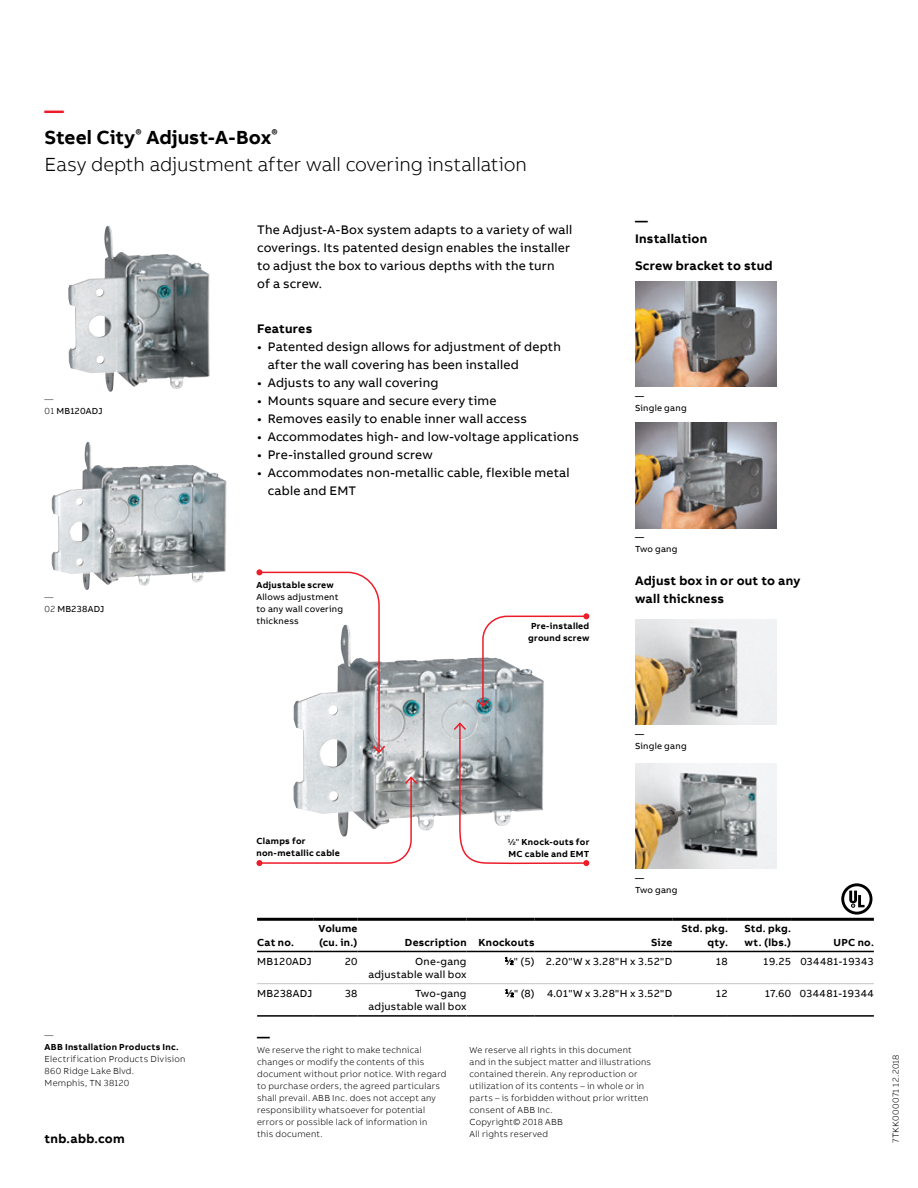
<style>
.page{position:relative;width:918px;height:1188px;background:#fff}
.page>*{position:absolute;margin:0;border:0;box-sizing:border-box;transform-origin:0 0}
.t1{font:300 19.5px/27px "AB Bvoice";letter-spacing:-.005em;color:#000}
.t2{font:12.75px/18px "AB Bvoice";letter-spacing:.015em;color:#000}
.t3{font:700 12.75px/18px "AB Bvoice";letter-spacing:.02em;color:#000}
.t4{font:10.5px/13.5px "AB Bvoice";letter-spacing:.02em;color:#000;text-align:right}
.t5{font:700 10.5px/13.5px "AB Bvoice";letter-spacing:.025em;color:#000}
.t6{font:10.5px "AB Bvoice";letter-spacing:.04em;color:#000}
.t7{font:300 9px/12px "AB Bvoice";letter-spacing:.025em;color:#000}
.t8{font:700 9px/12px "AB Bvoice";letter-spacing:.03em;color:#000}
.t9{font:9px/12px "AB Bvoice";letter-spacing:.025em;color:#000}
.s1{font-weight:700;color:#ed1c29}
.s2{font-weight:700}
.s3{font-weight:300}
.s4{font-weight:400}
.s5{font-size:5.7px}
</style>
<div class="page">
<img style="left:635px;top:423px;width:142px;height:105px">
<img style="left:635px;top:281px;width:142px;height:106px">
<img style="left:635px;top:619px;width:142px;height:106px">
<img style="left:635px;top:763px;width:142px;height:106px">
<img style="left:303px;top:658px;width:241px;height:173px">
<svg style="left:256px;top:775px;width:163px;height:91px"></svg>
<svg style="left:475px;top:613px;width:114px;height:95px"></svg>
<svg style="left:452px;top:721px;width:137px;height:145px"></svg>
<svg style="left:256px;top:569px;width:131px;height:185px"></svg>
<img style="left:51px;top:442px;width:176px;height:148px">
<svg style="left:841px;top:883px;width:31px;height:32px"></svg>
<hr style="left:257px;top:918px;width:56px;height:3px;background:#000">
<hr style="left:313px;top:918px;width:44px;height:3px;background:#000">
<hr style="left:357px;top:918px;width:110px;height:3px;background:#000">
<hr style="left:467px;top:918px;width:68px;height:3px;background:#000">
<hr style="left:535px;top:918px;width:137px;height:3px;background:#000">
<hr style="left:672px;top:918px;width:56px;height:3px;background:#000">
<hr style="left:728px;top:918px;width:63px;height:3px;background:#000">
<hr style="left:791px;top:918px;width:83px;height:3px;background:#000">
<hr style="left:257px;top:951px;width:56px;height:1px;background:#000">
<hr style="left:313px;top:951px;width:44px;height:1px;background:#000">
<hr style="left:357px;top:951px;width:110px;height:1px;background:#000">
<hr style="left:467px;top:951px;width:68px;height:1px;background:#000">
<hr style="left:535px;top:951px;width:137px;height:1px;background:#000">
<hr style="left:672px;top:951px;width:56px;height:1px;background:#000">
<hr style="left:728px;top:951px;width:63px;height:1px;background:#000">
<hr style="left:791px;top:951px;width:83px;height:1px;background:#000">
<hr style="left:257px;top:1015px;width:56px;height:2px;background:#000">
<hr style="left:313px;top:1015px;width:44px;height:2px;background:#000">
<hr style="left:357px;top:1015px;width:110px;height:2px;background:#000">
<hr style="left:467px;top:1015px;width:68px;height:2px;background:#000">
<hr style="left:535px;top:1015px;width:137px;height:2px;background:#000">
<hr style="left:672px;top:1015px;width:56px;height:2px;background:#000">
<hr style="left:728px;top:1015px;width:63px;height:2px;background:#000">
<hr style="left:791px;top:1015px;width:83px;height:2px;background:#000">
<hr style="left:257px;top:983px;width:56px;height:1px;background:#c6c4c5">
<hr style="left:313px;top:983px;width:44px;height:1px;background:#c6c4c5">
<hr style="left:357px;top:983px;width:110px;height:1px;background:#c6c4c5">
<hr style="left:467px;top:983px;width:68px;height:1px;background:#c6c4c5">
<hr style="left:535px;top:983px;width:137px;height:1px;background:#c6c4c5">
<hr style="left:672px;top:983px;width:56px;height:1px;background:#c6c4c5">
<hr style="left:728px;top:983px;width:63px;height:1px;background:#c6c4c5">
<hr style="left:791px;top:983px;width:83px;height:1px;background:#c6c4c5">
<svg style="left:505px;top:957px;width:8px;height:8px"></svg>
<svg style="left:506px;top:989px;width:8px;height:8px"></svg>
<img style="left:68px;top:226px;width:142px;height:166px">
<h1 class="t1" style="left:45px;top:97px;width:484px"><span class="s1">—<br></span><span class="s2">Steel City</span><sup>®</sup> <span class="s2">Adjust-A-Box</span><sup>®<br></sup>Easy depth adjustment after wall covering installation</h1>
<p class="t9" style="left:45px;top:393px;width:59px"><span class="s3">—<br>01</span> MB120ADJ</p>
<p class="t9" style="left:45px;top:591px;width:61px"><span class="s3">—<br>02</span> MB238ADJ</p>
<h2 class="t2" style="left:257px;top:220px;width:317px">The Adjust-A-Box system adapts to a variety of wall coverings. Its patented design enables the installer to adjust the box to various depths with the turn<br>of a screw.</h2>
<h2 class="t3" style="left:257px;top:319px;width:57px">Features</h2>
<h2 class="t2" style="left:268px;top:337px;width:295px;text-indent:-11px">• Patented design allows for adjustment of depth after the wall covering has been installed</h2>
<h2 class="t2" style="left:257px;top:373px;width:183px">• Adjusts to any wall covering</h2>
<h2 class="t2" style="left:257px;top:391px;width:241px">• Mounts square and secure every time</h2>
<h2 class="t2" style="left:257px;top:409px;width:271px">• Removes easily to enable inner wall access</h2>
<h2 class="t2" style="left:257px;top:427px;width:323px">• Accommodates high- and low-voltage applications</h2>
<h2 class="t2" style="left:257px;top:445px;width:177px">• Pre-installed ground screw</h2>
<h2 class="t2" style="left:268px;top:463px;width:303px;text-indent:-11px">• Accommodates non-metallic cable, flexible metal cable and EMT</h2>
<p class="t8" style="left:256px;top:579px;width:79px">Adjustable screw</p>
<p class="t9" style="left:256px;top:591px;width:88px">Allows adjustment to any wall covering thickness</p>
<p class="t8" style="left:528px;top:620px;width:63px;text-align:center">Pre-installed ground screw</p>
<h2 class="t3" style="left:635px;top:211px;width:74px">—<br>Installation</h2>
<h2 class="t3" style="left:635px;top:256px;width:139px">Screw bracket to stud</h2>
<p class="t9" style="left:635px;top:390px;width:53px">—<br>Single gang</p>
<p class="t9" style="left:635px;top:531px;width:44px">—<br>Two gang</p>
<h2 class="t3" style="left:635px;top:571px;width:167px">Adjust box in or out to any wall thickness</h2>
<p class="t7" style="left:45px;top:1029px;width:10px">—</p>
<p class="t8" style="left:45px;top:1041px;width:136px">ABB Installation Products Inc.</p>
<p class="t7" style="left:45px;top:1053px;width:142px">Electrification Products Division<br>860 Ridge Lake Blvd.<br>Memphis, TN 38120</p>
<h2 class="t3" style="left:45px;top:1130px;width:82px">tnb.abb.com</h2>
<p class="t9" style="left:635px;top:728px;width:53px">—<br>Single gang</p>
<p class="t8" style="left:256px;top:835px;width:85px">Clamps for non-metallic cable</p>
<p class="t8" style="left:507px;top:836px;width:83px"><span class="s4">½"</span> Knock-outs for<br>MC cable and EMT</p>
<p class="t9" style="left:635px;top:872px;width:44px">—<br>Two gang</p>
<p class="t5" style="left:257px;top:936px;width:38px">Cat no.</p>
<p class="t5" style="left:319px;top:922px;width:40px">Volume (cu. in.)</p>
<p class="t5" style="left:405px;top:936px;width:131px">Description Knockouts</p>
<p class="t5" style="left:651px;top:936px;width:23px">Size</p>
<p class="t5" style="left:681px;top:922px;width:48px;text-align:right">Std. pkg. qty.</p>
<p class="t5" style="left:745px;top:922px;width:48px">Std. pkg. wt. (lbs.)</p>
<p class="t5" style="left:833px;top:936px;width:42px">UPC no.</p>
<p class="t4" style="left:257px;top:954px;width:56px">MB120ADJ</p>
<p class="t4" style="left:345px;top:954px;width:14px">20</p>
<p class="t4" style="left:369px;top:954px;width:100px">One-gang adjustable wall box</p>
<p class="t4" style="left:505px;top:954px;width:169px"><sup>1</sup>⁄<span class="s5">2</span>" (5) 2.20"W x 3.28"H x 3.52"D</p>
<p class="t4" style="left:715px;top:954px;width:14px">18</p>
<p class="t4" style="left:763px;top:954px;width:112px">19.25 034481-19343</p>
<p class="t4" style="left:257px;top:987px;width:57px">MB238ADJ</p>
<p class="t4" style="left:345px;top:987px;width:14px">38</p>
<p class="t4" style="left:369px;top:987px;width:100px">Two-gang adjustable wall box</p>
<p class="t4" style="left:505px;top:987px;width:169px"><sup>1</sup>⁄<span class="s5">2</span>" (8) 4.01"W x 3.28"H x 3.52"D</p>
<p class="t4" style="left:715px;top:987px;width:14px">12</p>
<p class="t6" style="left:764px;top:987px;width:111px">17.60 034481-19344</p>
<h2 class="t3" style="left:257px;top:1027px;width:14px">—</h2>
<p class="t7" style="left:257px;top:1044px;width:191px">We reserve the right to make technical changes or modify the contents of this document without prior notice. With regard to purchase orders, the agreed particulars shall prevail. ABB Inc. does not accept any responsibility whatsoever for potential errors or possible lack of information in<br>this document.</p>
<p class="t7" style="left:470px;top:1044px;width:183px">We reserve all rights in this document<br>and in the subject matter and illustrations contained therein. Any reproduction or utilization of its contents – in whole or in parts – is forbidden without prior written consent of ABB Inc.<br>Copyright© 2018 ABB<br>All rights reserved</p>
<p class="t7" style="left:890px;top:1143px;width:91px;rotate:-90deg">7TKK000071 12.2018</p>
</div>
